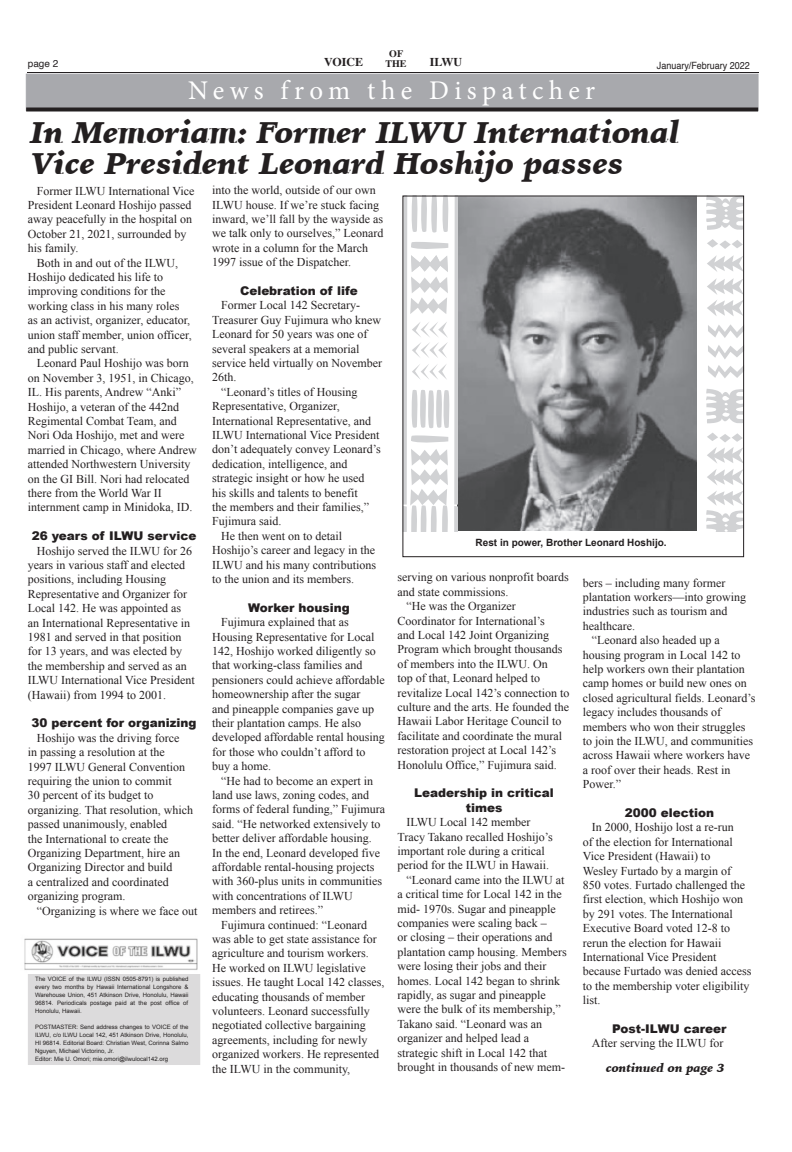
<style>
.page{position:relative;width:792px;height:1152px;background:#fff}
.page>*{position:absolute;margin:0;border:0;box-sizing:border-box;transform-origin:0 0}
.t1{font:italic 900 31px "Iowan Old Style";color:#231f20}
.Body_-10_11_13{font:27px "Minion Pro";letter-spacing:.195em;color:#fff}
.Body_-10_11_13-2{font:12px/14.4px "Times New Roman";color:#231f20}
.subhead_11{font:900 12px/14.4px "Arial";color:#231f20;text-align:center}
.t2{font:italic 900 12px "Iowan Old Style";color:#231f20}
.t3{font:700 12px "Times";color:#231f20}
.Cutline_10{font:700 10px "Arial";color:#231f20}
.t4{font:10px "Helvetica";color:#231f20;scale:.9 1}
.t5{font:700 10px "Times";color:#231f20}
.t6{font:10px "Helvetica";color:#231f20}
.t7{font:6px/8px "Arial";color:#231f20;text-align:justify}
</style>
<div class="page">
<hr style="left:27px;top:72px;width:732px;height:1px;background:#231f20">
<div style="left:26px;top:74px;width:732px;height:36px;background:#a8a9ad"></div>
<svg style="left:26px;top:108px;width:732px;height:4px;background:#3e3a3b"></svg>
<div style="left:28px;top:970px;width:172px;height:95px;background:#dcdbdc"></div>
<img style="left:24px;top:938px;width:176px;height:36px">
<img style="left:457px;top:198px;width:239px;height:332px">
<svg style="left:707px;top:255px;width:35px;height:17px"></svg>
<svg style="left:707px;top:278px;width:35px;height:38px"></svg>
<svg style="left:708px;top:324px;width:34px;height:14px"></svg>
<svg style="left:708px;top:345px;width:34px;height:14px"></svg>
<svg style="left:708px;top:365px;width:34px;height:13px"></svg>
<svg style="left:706px;top:198px;width:36px;height:32px"></svg>
<svg style="left:707px;top:239px;width:35px;height:10px"></svg>
<svg style="left:706px;top:389px;width:36px;height:35px"></svg>
<svg style="left:404px;top:198px;width:53px;height:334px"></svg>
<svg style="left:706px;top:433px;width:36px;height:99px"></svg>
<div style="left:402px;top:196px;width:342px;height:361px;border:1px solid #231f20"></div>
<p class="t5" style="left:389px;top:44px;width:15px">OF</p>
<p class="t3" style="left:324px;top:50px;width:41px">VOICE</p>
<p class="t3" style="left:430px;top:50px;width:34px">ILWU</p>
<p class="t6" style="left:28px;top:56px;width:32px">page 2</p>
<p class="t5" style="left:385px;top:54px;width:23px">THE</p>
<p class="t4" style="left:657px;top:58px;width:105px">January/February 2022</p>
<p class="Body_-10_11_13" style="left:188px;top:73px;width:409px">News from the Dispatcher</p>
<p class="t1" style="left:31px;top:111px;width:650px">In Memoriam: Former ILWU International</p>
<p class="t1" style="left:31px;top:142px;width:595px">Vice President Leonard Hoshijo passes</p>
<p class="Body_-10_11_13-2" style="left:28px;top:183px;width:168px;text-indent:9px">Former ILWU International Vice<br>President Leonard Hoshijo passed away peacefully in the hospital on<br>October 21, 2021, surrounded by his family.</p>
<p class="Body_-10_11_13-2" style="left:28px;top:255px;width:165px;text-indent:9px">Both in and out of the ILWU,<br>Hoshijo dedicated his life to improving conditions for the working class in his many roles as an activist, organizer, educator, union staff member, union officer, and public servant.</p>
<p class="Body_-10_11_13-2" style="left:28px;top:356px;width:170px;text-indent:9px">Leonard Paul Hoshijo was born on November 3, 1951, in Chicago,<br>IL. His parents, Andrew “Anki”<br>Hoshijo, a veteran of the 442nd<br>Regimental Combat Team, and<br>Nori Oda Hoshijo, met and were married in Chicago, where Andrew attended Northwestern University on the GI Bill. Nori had relocated there from the World War II internment camp in Minidoka, ID.</p>
<p class="subhead_11" style="left:32px;top:528px;width:166px">26 years of ILWU service</p>
<p class="Body_-10_11_13-2" style="left:28px;top:543px;width:169px;text-indent:9px">Hoshijo served the ILWU for 26 years in various staff and elected positions, including Housing<br>Representative and Organizer for<br>Local 142. He was appointed as an International Representative in<br>1981 and served in that position for 13 years, and was elected by the membership and served as an<br>ILWU International Vice President (Hawaii) from 1994 to 2001.</p>
<p class="subhead_11" style="left:32px;top:715px;width:166px">30 percent for organizing</p>
<p class="Body_-10_11_13-2" style="left:28px;top:730px;width:167px;text-indent:9px">Hoshijo was the driving force<br>in passing a resolution at the<br>1997 ILWU General Convention requiring the union to commit<br>30 percent of its budget to organizing. That resolution, which passed unanimously, enabled<br>the International to create the<br>Organizing Department, hire an<br>Organizing Director and build<br>a centralized and coordinated organizing program.</p>
<p class="Body_-10_11_13-2" style="left:37px;top:903px;width:162px">“Organizing is where we face out</p>
<p class="Body_-10_11_13-2" style="left:212px;top:183px;width:173px">into the world, outside of our own<br>ILWU house. If we’re stuck facing inward, we’ll fall by the wayside as we talk only to ourselves,” Leonard wrote in a column for the March<br>1997 issue of the Dispatcher.</p>
<p class="subhead_11" style="left:240px;top:283px;width:119px">Celebration of life</p>
<p class="Body_-10_11_13-2" style="left:212px;top:298px;width:171px;text-indent:9px">Former Local 142 Secretary-<br>Treasurer Guy Fujimura who knew<br>Leonard for 50 years was one of several speakers at a memorial service held virtually on November<br>26th.</p>
<p class="Body_-10_11_13-2" style="left:212px;top:384px;width:170px;text-indent:9px">“Leonard’s titles of Housing<br>Representative, Organizer,<br>International Representative, and<br>ILWU International Vice President don’t adequately convey Leonard’s dedication, intelligence, and strategic insight or how he used his skills and talents to benefit<br>the members and their families,”<br>Fujimura said.</p>
<p class="Body_-10_11_13-2" style="left:212px;top:528px;width:165px;text-indent:9px">He then went on to detail<br>Hoshijo’s career and legacy in the<br>ILWU and his many contributions to the union and its members.</p>
<p class="subhead_11" style="left:248px;top:600px;width:103px">Worker housing</p>
<p class="Body_-10_11_13-2" style="left:212px;top:615px;width:174px;text-indent:9px">Fujimura explained that as<br>Housing Representative for Local<br>142, Hoshijo worked diligently so that working-class families and pensioners could achieve affordable homeownership after the sugar<br>and pineapple companies gave up their plantation camps. He also developed affordable rental housing for those who couldn’t afford to buy a home.</p>
<p class="Body_-10_11_13-2" style="left:212px;top:773px;width:174px;text-indent:9px">“He had to become an expert in land use laws, zoning codes, and forms of federal funding,” Fujimura said. “He networked extensively to better deliver affordable housing.<br>In the end, Leonard developed five affordable rental-housing projects with 360-plus units in communities with concentrations of ILWU members and retirees.”</p>
<p class="Body_-10_11_13-2" style="left:212px;top:917px;width:174px;text-indent:9px">Fujimura continued: “Leonard was able to get state assistance for agriculture and tourism workers.<br>He worked on ILWU legislative issues. He taught Local 142 classes, educating thousands of member volunteers. Leonard successfully negotiated collective bargaining agreements, including for newly organized workers. He represented the ILWU in the community,</p>
<p class="Cutline_10" style="left:476px;top:536px;width:193px">Rest in power, Brother Leonard Hoshijo.</p>
<p class="Body_-10_11_13-2" style="left:398px;top:570px;width:173px">serving on various nonprofit boards and state commissions.</p>
<p class="Body_-10_11_13-2" style="left:398px;top:599px;width:173px;text-indent:9px">“He was the Organizer<br>Coordinator for International’s<br>and Local 142 Joint Organizing<br>Program which brought thousands of members into the ILWU. On<br>top of that, Leonard helped to revitalize Local 142’s connection to culture and the arts. He founded the<br>Hawaii Labor Heritage Council to facilitate and coordinate the mural restoration project at Local 142’s<br>Honolulu Office,” Fujimura said.</p>
<p class="subhead_11" style="left:414px;top:785px;width:141px">Leadership in critical times</p>
<p class="Body_-10_11_13-2" style="left:398px;top:815px;width:157px;text-indent:9px">ILWU Local 142 member<br>Tracy Takano recalled Hoshijo’s important role during a critical period for the ILWU in Hawaii.</p>
<p class="Body_-10_11_13-2" style="left:398px;top:872px;width:171px;text-indent:9px">“Leonard came into the ILWU at a critical time for Local 142 in the mid- 1970s. Sugar and pineapple companies were scaling back –<br>or closing – their operations and plantation camp housing. Members were losing their jobs and their homes. Local 142 began to shrink rapidly, as sugar and pineapple were the bulk of its membership,”<br>Takano said. “Leonard was an organizer and helped lead a strategic shift in Local 142 that brought in thousands of new mem-</p>
<p class="Body_-10_11_13-2" style="left:583px;top:575px;width:165px">bers – including many former plantation workers—into growing industries such as tourism and healthcare.</p>
<p class="Body_-10_11_13-2" style="left:583px;top:633px;width:174px;text-indent:9px">“Leonard also headed up a housing program in Local 142 to help workers own their plantation camp homes or build new ones on closed agricultural fields. Leonard’s legacy includes thousands of members who won their struggles to join the ILWU, and communities across Hawaii where workers have a roof over their heads. Rest in<br>Power.”</p>
<p class="subhead_11" style="left:625px;top:805px;width:91px">2000 election</p>
<p class="Body_-10_11_13-2" style="left:583px;top:820px;width:170px;text-indent:9px">In 2000, Hoshijo lost a re-run<br>of the election for International<br>Vice President (Hawaii) to<br>Wesley Furtado by a margin of<br>850 votes. Furtado challenged the first election, which Hoshijo won by 291 votes. The International<br>Executive Board voted 12-8 to rerun the election for Hawaii<br>International Vice President because Furtado was denied access to the membership voter eligibility list.</p>
<p class="subhead_11" style="left:612px;top:1021px;width:116px">Post-ILWU career</p>
<p class="Body_-10_11_13-2" style="left:592px;top:1036px;width:133px">After serving the ILWU for</p>
<p class="t2" style="left:606px;top:1060px;width:120px">continued on page 3</p>
<p class="t7" style="left:35px;top:975px;width:155px">The VOICE of the ILWU (ISSN 0505-8791) is published every two months by Hawaii International Longshore &amp; Warehouse Union, 451 Atkinson Drive, Honolulu, Hawaii 96814. Periodicals postage paid at the post office of Honolulu, Hawaii.</p>
<p class="t7" style="left:35px;top:1023px;width:155px">POSTMASTER: Send address changes to VOICE of the ILWU, c/o ILWU Local 142, 451 Atkinson Drive, Honolulu, HI 96814. Editorial Board: Christian West, Corinna Salmo Nguyen, Michael Victorino, Jr.</p>
<p class="t7" style="left:35px;top:1055px;width:135px">Editor: Mie U. Omori; mie.omori@ilwulocal142.org</p>
</div>
